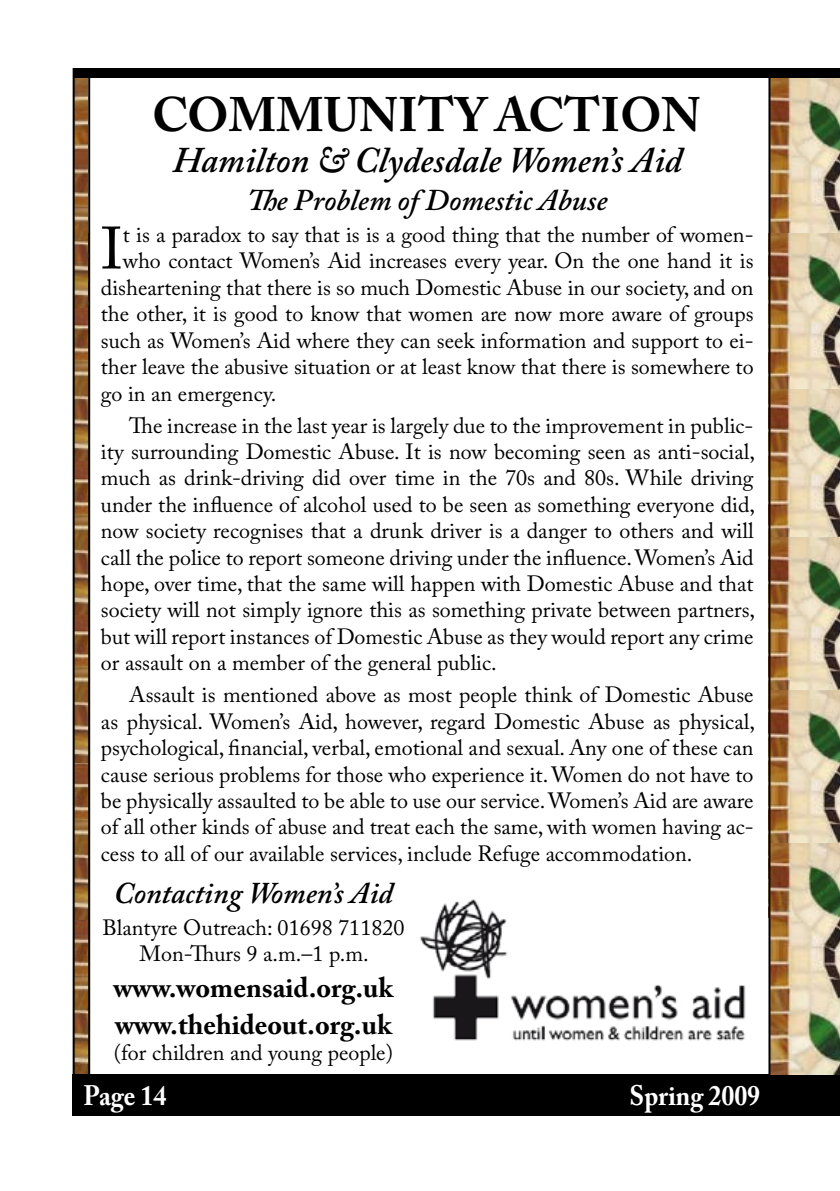
<style>
.page{position:relative;width:840px;height:1191px;background:#fff}
.page>*{position:absolute;margin:0;border:0;box-sizing:border-box;transform-origin:0 0}
.t1{font:59.2px "Adobe Caslon Pro";color:#000}
.t2{font:700 48px "Adobe Caslon Pro";color:#000}
.t3{font:italic 600 36px "Adobe Caslon Pro";color:#000}
.t4{font:italic 600 30px "Adobe Caslon Pro";color:#000}
.t5{font:700 28px/36.4px "Adobe Caslon Pro";color:#000}
.t6{font:700 28px "Adobe Caslon Pro";color:#fff;scale:.92 1}
.t7{font:22px/26.4px "Adobe Caslon Pro";color:#000;text-align:justify}
</style>
<div class="page">
<img style="left:76px;top:767px;width:12px;height:306px">
<img style="left:76px;top:614px;width:12px;height:153px">
<img style="left:76px;top:461px;width:12px;height:153px">
<img style="left:76px;top:308px;width:12px;height:153px">
<img style="left:76px;top:78px;width:12px;height:230px">
<hr style="left:88px;top:76px;width:2px;height:1002px;background:#000">
<div style="left:73px;top:1074px;width:766px;height:42px;background:#000"></div>
<div style="left:74px;top:68px;width:765px;height:10px;background:#000"></div>
<img style="left:770px;top:78px;width:69px;height:307px">
<img style="left:770px;top:385px;width:69px;height:152px">
<img style="left:770px;top:537px;width:69px;height:153px">
<img style="left:770px;top:690px;width:69px;height:153px">
<img style="left:770px;top:843px;width:69px;height:231px">
<img style="left:420px;top:899px;width:326px;height:142px">
<h2 class="t2" style="left:152px;top:86px;width:550px">COMMUNITY ACTION</h2>
<h3 class="t3" style="left:173px;top:138px;width:510px">Hamilton &amp; Clydesdale Women’s Aid</h3>
<h3 class="t4" style="left:247px;top:182px;width:362px">The Problem of Domestic Abuse</h3>
<h1 class="t1" style="left:101px;top:213px;width:23px">I</h1>
<p class="t7" style="left:123px;top:221px;width:631px">t is a paradox to say that is is a good thing that the number of women-</p>
<p class="t7" style="left:123px;top:248px;width:632px">who contact Women’s Aid increases every year. On the one hand it is</p>
<p class="t7" style="left:101px;top:274px;width:653px">disheartening that there is so much Domestic Abuse in our society, and on</p>
<p class="t7" style="left:101px;top:300px;width:653px">the other, it is good to know that women are now more aware of groups</p>
<p class="t7" style="left:101px;top:327px;width:653px">such as Women’s Aid where they can seek information and support to ei-</p>
<p class="t7" style="left:101px;top:353px;width:653px">ther leave the abusive situation or at least know that there is somewhere to</p>
<p class="t7" style="left:101px;top:380px;width:177px">go in an emergency.</p>
<p class="t7" style="left:101px;top:412px;width:655px;text-indent:28px">The increase in the last year is largely due to the improvement in public&shy;ity surrounding Domestic Abuse. It is now becoming seen as anti-social, much as drink-driving did over time in the 70s and 80s. While driving under the influence of alcohol used to be seen as something everyone did, now society recognises that a drunk driver is a danger to others and will call the police to report someone driving under the influence. Women’s Aid hope, over time, that the same will happen with Domestic Abuse and that society will not simply ignore this as something private between partners, but will report instances of Domestic Abuse as they would report any crime or assault on a member of the general public.</p>
<p class="t7" style="left:101px;top:681px;width:655px;text-indent:28px">Assault is mentioned above as most people think of Domestic Abuse as physical. Women’s Aid, however, regard Domestic Abuse as physical, psychological, financial, verbal, emotional and sexual. Any one of these can cause serious problems for those who experience it. Women do not have to be physically assaulted to be able to use our service. Women’s Aid are aware of all other kinds of abuse and treat each the same, with women having ac&shy;cess to all of our available services, include Refuge accommodation.</p>
<h3 class="t4" style="left:114px;top:874px;width:280px">Contacting Women’s Aid</h3>
<p class="t7" style="left:102px;top:913px;width:303px;text-align:center">Blantyre Outreach: 01698 711820<br>Mon-Thurs 9 a.m.–1 p.m.</p>
<p class="t5" style="left:113px;top:969px;width:281px">www.womensaid.org.uk www.thehideout.org.uk</p>
<p class="t7" style="left:114px;top:1039px;width:280px">(for children and young people)</p>
<p class="t6" style="left:83px;top:1078px;width:91px">Page 14</p>
<p class="t6" style="left:629px;top:1078px;width:143px">Spring 2009</p>
</div>
